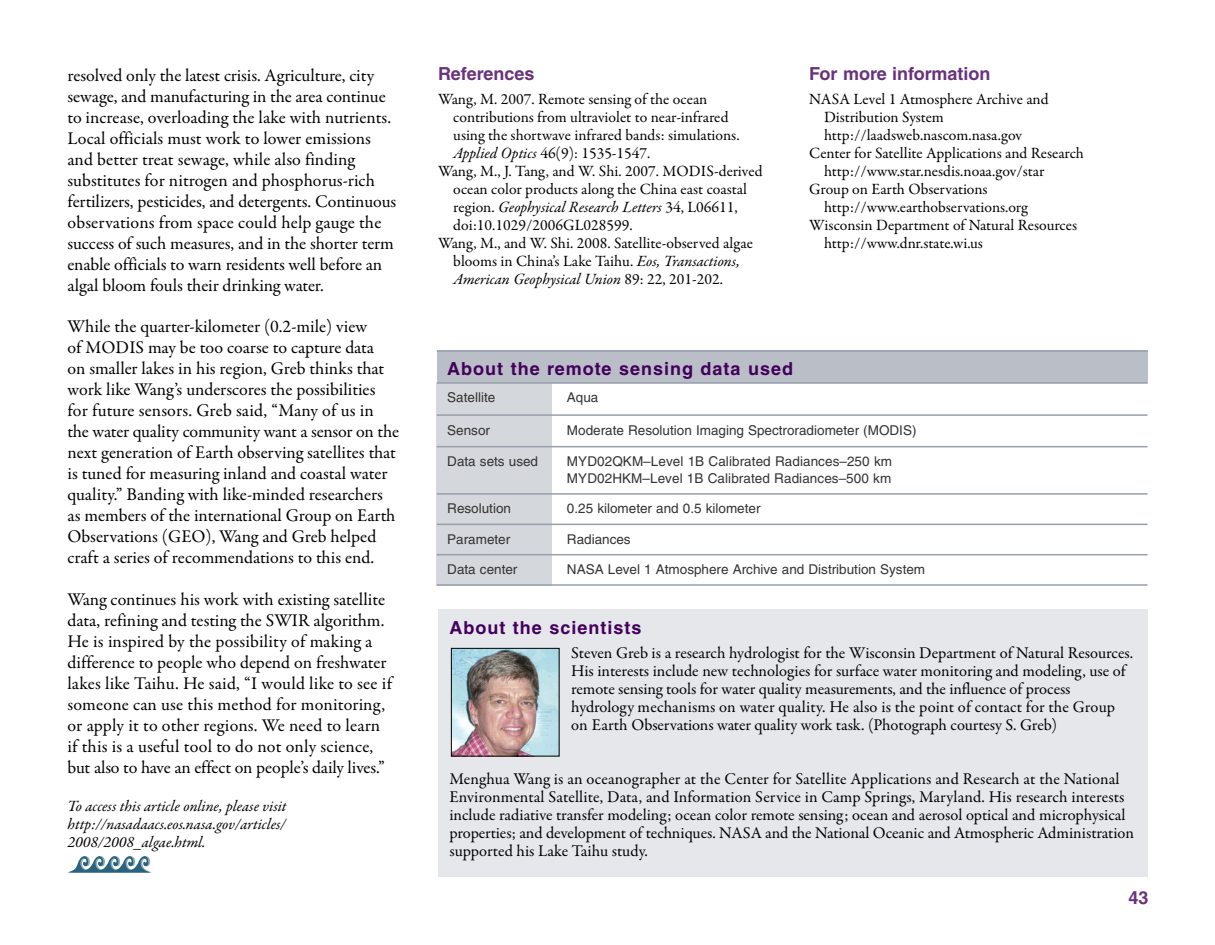
<style>
.page{position:relative;width:1215px;height:945px;background:#fff}
.page>*{position:absolute;margin:0;border:0;box-sizing:border-box;transform-origin:0 0}
.t1{font:18px/21px "Garamond Premr Pro";color:#000}
.t2{font:700 18px "Helvetica LT Std";letter-spacing:.055em;color:#43005c}
.t3{font:700 18px "Helvetica LT Std";color:#69337c}
.t4{font:16.5px/18px "Garamond Premr Pro";color:#000}
.t5{font:15.75px "Garamond Premr Pro";color:#000}
.t6{font:italic 15.75px/18px "Garamond Premr Pro";color:#000;text-align:justify}
.t7{font:13.5px/16.5px "Helvetica LT Std";color:#333}
.s1{font-style:italic}
.s2{font-style:normal}
</style>
<div class="page">
<div style="left:437px;top:350px;width:711px;height:33px;background:#babfc7"></div>
<div style="left:437px;top:383px;width:115px;height:32px;background:#d4d7dc"></div>
<div style="left:437px;top:415px;width:115px;height:32px;background:#d4d7dc"></div>
<div style="left:437px;top:447px;width:115px;height:47px;background:#d4d7dc"></div>
<div style="left:437px;top:494px;width:115px;height:30px;background:#d4d7dc"></div>
<div style="left:437px;top:524px;width:115px;height:31px;background:#d4d7dc"></div>
<div style="left:437px;top:555px;width:115px;height:31px;background:#d4d7dc"></div>
<hr style="left:437px;top:350px;width:711px;height:2px;background:#979fab">
<hr style="left:437px;top:382px;width:711px;height:2px;background:#979fab">
<hr style="left:437px;top:414px;width:711px;height:2px;background:#979fab">
<hr style="left:437px;top:446px;width:711px;height:1px;background:#979fab">
<hr style="left:437px;top:493px;width:711px;height:2px;background:#979fab">
<hr style="left:437px;top:524px;width:711px;height:1px;background:#979fab">
<hr style="left:437px;top:554px;width:711px;height:1px;background:#979fab">
<hr style="left:437px;top:584px;width:711px;height:2px;background:#979fab">
<div style="left:438px;top:609px;width:710px;height:268px;background:#e5e7ea"></div>
<img style="left:453px;top:650px;width:104px;height:104px">
<div style="left:451px;top:648px;width:108px;height:108px;border:1px solid #000"></div>
<svg style="left:68px;top:856px;width:84px;height:17px"></svg>
<p class="t1" style="left:67px;top:66px;width:330px">resolved only the latest crisis. Agriculture, city sewage, and manufacturing in the area continue to increase, overloading the lake with nutrients.<br>Local officials must work to lower emissions and better treat sewage, while also finding substitutes for nitrogen and phosphorus-rich fertilizers, pesticides, and detergents. Continuous observations from space could help gauge the success of such measures, and in the shorter term enable officials to warn residents well before an algal bloom fouls their drinking water.</p>
<p class="t1" style="left:67px;top:317px;width:333px">While the quarter-kilometer (0.2-mile) view<br>of MODIS may be too coarse to capture data<br>on smaller lakes in his region, Greb thinks that work like Wang’s underscores the possibilities for future sensors. Greb said, “Many of us in the water quality community want a sensor on the next generation of Earth observing satellites that is tuned for measuring inland and coastal water quality.” Banding with like-minded researchers as members of the international Group on Earth Observations (GEO), Wang and Greb helped craft a series of recommendations to this end.</p>
<p class="t1" style="left:67px;top:590px;width:326px">Wang continues his work with existing satellite data, refining and testing the SWIR algorithm.<br>He is inspired by the possibility of making a difference to people who depend on freshwater lakes like Taihu. He said, “I would like to see if someone can use this method for monitoring, or apply it to other regions. We need to learn if this is a useful tool to do not only science, but also to have an effect on people’s daily lives.”</p>
<p class="t6" style="left:68px;top:798px;width:221px">To access this article online, please visit http://nasadaacs.eos.nasa.gov/articles/ 2008/2008_algae.html.</p>
<p class="t3" style="left:438px;top:67px;width:98px">References</p>
<p class="t5" style="left:438px;top:93px;width:271px">Wang, M. 2007. Remote sensing of the ocean</p>
<p class="t5" style="left:453px;top:111px;width:277px">contributions from ultraviolet to near-infrared</p>
<p class="t5" style="left:453px;top:129px;width:288px">using the shortwave infrared bands: simulations.</p>
<p class="t5" style="left:453px;top:147px;width:199px"><span class="s1">Applied Optics</span> 46(9): 1535-1547.</p>
<p class="t5" style="left:438px;top:165px;width:326px">Wang, M., J. Tang, and W. Shi. 2007. MODIS-derived</p>
<p class="t5" style="left:453px;top:183px;width:295px">ocean color products along the China east coastal</p>
<p class="t6" style="left:453px;top:199px;width:286px"><span class="s2">region.</span> Geophysical Research Letters <span class="s2">34, L06611,</span></p>
<p class="t5" style="left:453px;top:219px;width:181px">doi:10.1029/2006GL028599.</p>
<p class="t5" style="left:438px;top:237px;width:316px">Wang, M., and W. Shi. 2008. Satellite-observed algae</p>
<p class="t5" style="left:453px;top:255px;width:288px">blooms in China’s Lake Taihu. <span class="s1">Eos, Transactions,</span></p>
<p class="t6" style="left:453px;top:271px;width:271px">American Geophysical Union <span class="s2">89: 22, 201-202.</span></p>
<p class="t3" style="left:809px;top:67px;width:183px">For more information</p>
<p class="t5" style="left:809px;top:93px;width:241px">NASA Level 1 Atmosphere Archive and</p>
<p class="t5" style="left:824px;top:111px;width:121px">Distribution System</p>
<p class="t5" style="left:824px;top:129px;width:200px">http://laadsweb.nascom.nasa.gov</p>
<p class="t5" style="left:809px;top:147px;width:276px">Center for Satellite Applications and Research</p>
<p class="t5" style="left:824px;top:165px;width:222px">http://www.star.nesdis.noaa.gov/star</p>
<p class="t5" style="left:809px;top:183px;width:180px">Group on Earth Observations</p>
<p class="t5" style="left:824px;top:201px;width:205px">http://www.earthobservations.org</p>
<p class="t5" style="left:809px;top:219px;width:269px">Wisconsin Department of Natural Resources</p>
<p class="t5" style="left:824px;top:237px;width:160px">http://www.dnr.state.wi.us</p>
<p class="t2" style="left:447px;top:362px;width:347px">About the remote sensing data used</p>
<p class="t7" style="left:447px;top:391px;width:50px">Satellite</p>
<p class="t7" style="left:567px;top:391px;width:33px">Aqua</p>
<p class="t7" style="left:447px;top:423px;width:44px">Sensor</p>
<p class="t7" style="left:567px;top:423px;width:351px">Moderate Resolution Imaging Spectroradiometer (MODIS)</p>
<p class="t7" style="left:447px;top:454px;width:92px">Data sets used</p>
<p class="t7" style="left:567px;top:454px;width:327px">MYD02QKM–Level 1B Calibrated Radiances–250 km<br>MYD02HKM–Level 1B Calibrated Radiances–500 km</p>
<p class="t7" style="left:447px;top:502px;width:65px">Resolution</p>
<p class="t7" style="left:567px;top:502px;width:195px">0.25 kilometer and 0.5 kilometer</p>
<p class="t7" style="left:447px;top:532px;width:65px">Parameter</p>
<p class="t7" style="left:567px;top:532px;width:65px">Radiances</p>
<p class="t7" style="left:447px;top:562px;width:72px">Data center</p>
<p class="t7" style="left:567px;top:562px;width:360px">NASA Level 1 Atmosphere Archive and Distribution System</p>
<p class="t2" style="left:450px;top:621px;width:193px">About the scientists</p>
<p class="t4" style="left:571px;top:645px;width:563px">Steven Greb is a research hydrologist for the Wisconsin Department of Natural Resources.<br>His interests include new technologies for surface water monitoring and modeling, use of remote sensing tools for water quality measurements, and the influence of process hydrology mechanisms on water quality. He also is the point of contact for the Group on Earth Observations water quality work task. (Photograph courtesy S. Greb)</p>
<p class="t4" style="left:450px;top:771px;width:686px">Menghua Wang is an oceanographer at the Center for Satellite Applications and Research at the National Environmental Satellite, Data, and Information Service in Camp Springs, Maryland. His research interests include radiative transfer modeling; ocean color remote sensing; ocean and aerosol optical and microphysical properties; and development of techniques. NASA and the National Oceanic and Atmospheric Administration supported his Lake Taihu study.</p>
<p class="t3" style="left:1129px;top:891px;width:22px">43</p>
</div>
